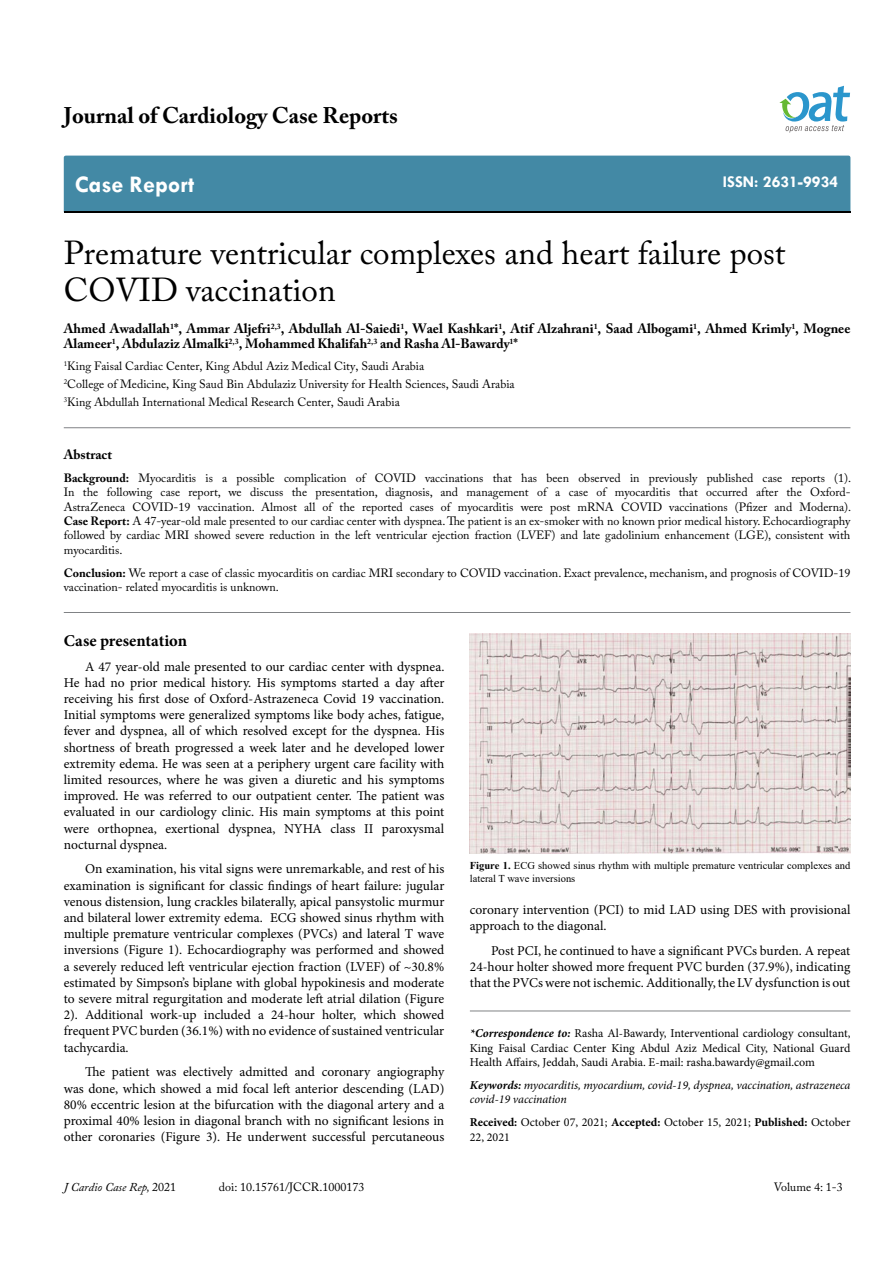
<style>
.page{position:relative;width:893px;height:1263px;background:#fff}
.page>*{position:absolute;margin:0;border:0;box-sizing:border-box;transform-origin:0 0}
.t1{font:33px/37.5px "Adobe Caslon Pro";color:#000}
.t2{font:700 24px "Tw Cen";color:#fff}
.t3{font:700 22.5px "Adobe Caslon Pro";color:#000}
.t4{font:700 16.5px "Minion Pro";color:#000}
.t5{font:700 16.5px "Tw Cen";color:#fff}
.t6{font:13.5px/16.2px "Minion Pro";color:#000;text-align:justify}
.t7{font:700 13.5px/15px "Adobe Caslon Pro";color:#000}
.t8{font:12px/14.4px "Adobe Caslon Pro";color:#000}
.t9{font:12px/14.4px "Minion Pro";color:#000;text-align:justify}
.t10{font:italic 12px/14.4px "Minion Pro";letter-spacing:-.005em;color:#000}
.t11{font:italic 12px "Adobe Caslon Pro";color:#000}
.t12{font:10.5px/12.6px "Times New Roman";color:#000}
.s1{font-weight:700}
.s2{font-weight:700;font-style:italic}
.s3{font-style:normal}
</style>
<div class="page">
<div style="left:64px;top:156px;width:786px;height:56px;background:#4389a5"></div>
<svg style="left:779px;top:86px;width:71px;height:47px"></svg>
<hr style="left:64px;top:427px;width:786px;height:1px;background:#808285">
<hr style="left:64px;top:612px;width:786px;height:1px;background:#808285">
<hr style="left:470px;top:1011px;width:380px;height:1px;background:#808285">
<img style="left:470px;top:634px;width:380px;height:219px">
<h3 class="t3" style="left:64px;top:102px;width:335px">Journal of Cardiology Case Reports</h3>
<h2 class="t2" style="left:75px;top:170px;width:121px">Case Report</h2>
<p class="t5" style="left:723px;top:172px;width:117px">ISSN: 2631-9934</p>
<h1 class="t1" style="left:64px;top:234px;width:723px">Premature ventricular complexes and heart failure post<br>COVID vaccination</h1>
<p class="t7" style="left:64px;top:321px;width:788px">Ahmed Awadallah<sup>1</sup>*, Ammar Aljefri<sup>2,3</sup>, Abdullah Al-Saiedi<sup>1</sup>, Wael Kashkari<sup>1</sup>, Atif Alzahrani<sup>1</sup>, Saad Albogami<sup>1</sup>, Ahmed Krimly<sup>1</sup>, Mognee<br>Alameer<sup>1</sup>, Abdulaziz Almalki<sup>2,3</sup>, Mohammed Khalifah<sup>2,3</sup> and Rasha Al-Bawardy<sup>1</sup>*</p>
<p class="t8" style="left:64px;top:357px;width:452px;line-height:18px"><sup>1</sup>King Faisal Cardiac Center, King Abdul Aziz Medical City, Saudi Arabia<br><sup>2</sup>College of Medicine, King Saud Bin Abdulaziz University for Health Sciences, Saudi Arabia<br><sup>3</sup>King Abdullah International Medical Research Center, Saudi Arabia</p>
<p class="t7" style="left:64px;top:447px;width:50px">Abstract</p>
<p class="t8" style="left:64px;top:470px;width:789px;text-align:justify"><span class="s1">Background:</span> Myocarditis is a possible complication of COVID vaccinations that has been observed in previously published case reports (1).<br>In the following case report, we discuss the presentation, diagnosis, and management of a case of myocarditis that occurred after the Oxford-AstraZeneca COVID-19 vaccination. Almost all of the reported cases of myocarditis were post mRNA COVID vaccinations (Pfizer and Moderna).<br><span class="s1">Case Report:</span> A 47-year-old male presented to our cardiac center with dyspnea. The patient is an ex-smoker with no known prior medical history. Echocardiography followed by cardiac MRI showed severe reduction in the left ventricular ejection fraction (LVEF) and late gadolinium enhancement (LGE), consistent with myocarditis.</p>
<p class="t8" style="left:64px;top:565px;width:788px"><span class="s1">Conclusion:</span> We report a case of classic myocarditis on cardiac MRI secondary to COVID vaccination. Exact prevalence, mechanism, and prognosis of COVID-19 vaccination- related myocarditis is unknown.</p>
<p class="t4" style="left:64px;top:629px;width:125px">Case presentation</p>
<p class="t6" style="left:64px;top:658px;width:382px;text-indent:21px">A 47 year-old male presented to our cardiac center with dyspnea.<br>He had no prior medical history. His symptoms started a day after receiving his first dose of Oxford-Astrazeneca Covid 19 vaccination.<br>Initial symptoms were generalized symptoms like body aches, fatigue, fever and dyspnea, all of which resolved except for the dyspnea. His shortness of breath progressed a week later and he developed lower extremity edema. He was seen at a periphery urgent care facility with limited resources, where he was given a diuretic and his symptoms improved. He was referred to our outpatient center. The patient was evaluated in our cardiology clinic. His main symptoms at this point were orthopnea, exertional dyspnea, NYHA class II paroxysmal nocturnal dyspnea.</p>
<p class="t6" style="left:64px;top:861px;width:382px;text-indent:21px">On examination, his vital signs were unremarkable, and rest of his examination is significant for classic findings of heart failure: jugular venous distension, lung crackles bilaterally, apical pansystolic murmur and bilateral lower extremity edema. ECG showed sinus rhythm with multiple premature ventricular complexes (PVCs) and lateral T wave inversions (Figure 1). Echocardiography was performed and showed a severely reduced left ventricular ejection fraction (LVEF) of ~30.8% estimated by Simpson’s biplane with global hypokinesis and moderate to severe mitral regurgitation and moderate left atrial dilation (Figure 2). Additional work-up included a 24-hour holter, which showed frequent PVC burden (36.1%) with no evidence of sustained ventricular tachycardia.</p>
<p class="t6" style="left:64px;top:1064px;width:382px;text-indent:21px">The patient was electively admitted and coronary angiography was done, which showed a mid focal left anterior descending (LAD)<br>80% eccentric lesion at the bifurcation with the diagonal artery and a proximal 40% lesion in diagonal branch with no significant lesions in other coronaries (Figure 3). He underwent successful percutaneous</p>
<p class="t12" style="left:470px;top:859px;width:382px"><span class="s1">Figure 1.</span> ECG showed sinus rhythm with multiple premature ventricular complexes and lateral T wave inversions</p>
<p class="t6" style="left:470px;top:902px;width:382px">coronary intervention (PCI) to mid LAD using DES with provisional approach to the diagonal.</p>
<p class="t6" style="left:470px;top:943px;width:382px;text-indent:21px">Post PCI, he continued to have a significant PVCs burden. A repeat 24-hour holter showed more frequent PVC burden (37.9%), indicating that the PVCs were not ischemic. Additionally, the LV dysfunction is out</p>
<p class="t9" style="left:470px;top:1026px;width:382px"><span class="s2">*Correspondence to:</span> Rasha Al-Bawardy, Interventional cardiology consultant, King Faisal Cardiac Center King Abdul Aziz Medical City, National Guard Health Affairs, Jeddah, Saudi Arabia. E-mail: rasha.bawardy@gmail.com</p>
<p class="t10" style="left:470px;top:1078px;width:382px"><span class="s1">Keywords:</span> myocarditis, myocardium, covid-19, dyspnea, vaccination, astrazeneca covid-19 vaccination</p>
<p class="t9" style="left:470px;top:1115px;width:382px"><span class="s1">Received:</span> October 07, 2021; <span class="s1">Accepted:</span> October 15, 2021; <span class="s1">Published:</span> October<br>22, 2021</p>
<p class="t11" style="left:64px;top:1180px;width:114px">J Cardio Case Rep, <span class="s3">2021</span></p>
<p class="t8" style="left:219px;top:1180px;width:147px">doi: 10.15761/JCCR.1000173</p>
<p class="t8" style="left:774px;top:1180px;width:71px">Volume 4: 1-3</p>
</div>
